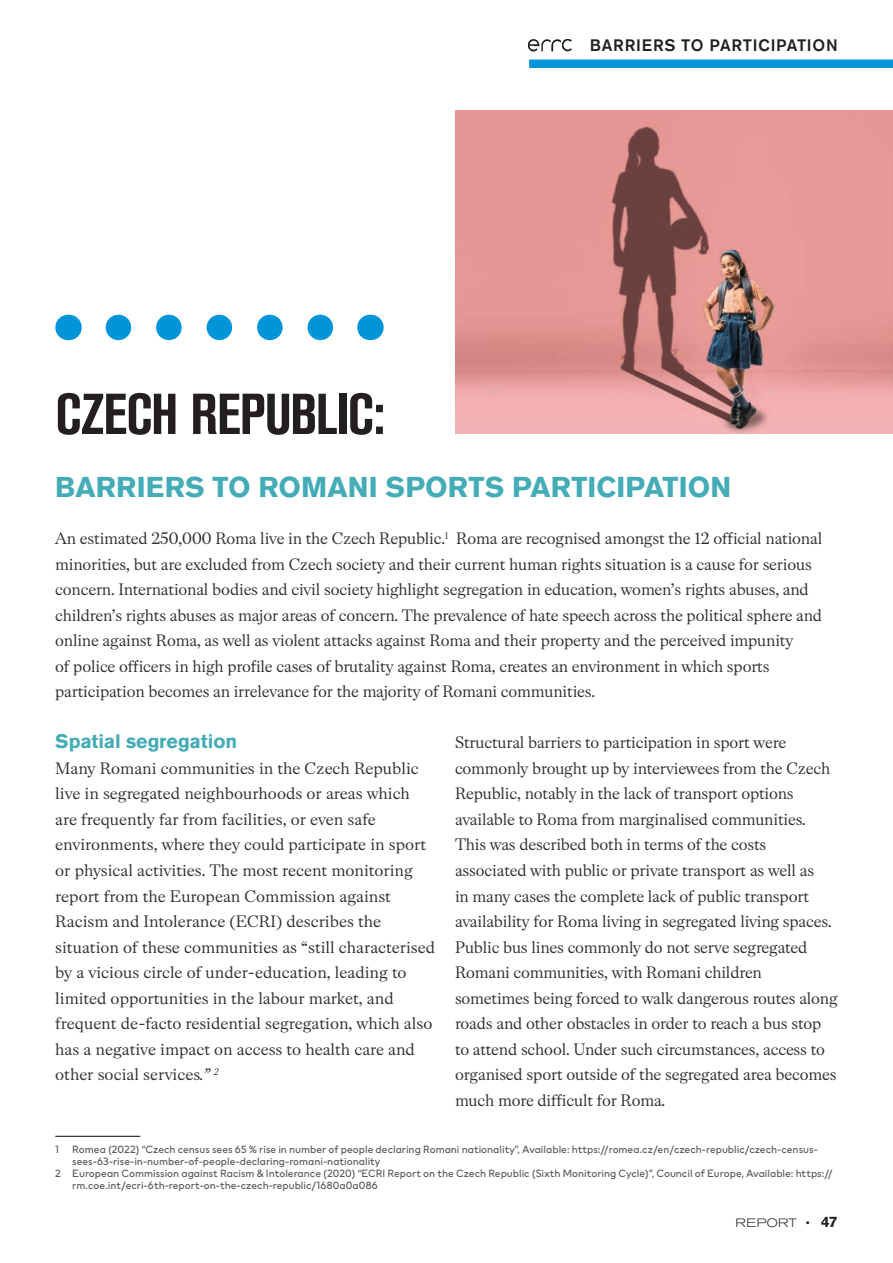
<style>
.page{position:relative;width:893px;height:1263px;background:#fff}
.page>*{position:absolute;margin:0;border:0;box-sizing:border-box;transform-origin:0 0}
.t1{font:700 condensed 57px "Akzidenz Grotesk BE";letter-spacing:-.02em;color:#231f20}
.t2{font:700 28.5px "Akzidenz Grotesk BE";letter-spacing:.005em;color:#44acb6}
.t3{font:700 19.5px "Akzidenz Grotesk BE";letter-spacing:-.005em;color:#44acb6}
.t4{font:16.5px/25.5px "HM Serif";letter-spacing:-.01em;color:#312f30}
.t5{font:500 16.5px "Akzidenz Grotesk BE";letter-spacing:.045em;color:#231f20}
.t6{font:300 expanded 12px "Akzidenz Grotesk BE";letter-spacing:.02em;color:#231f20}
.t7{font:10.5px "HM Sans";color:#57585a}
.s1{font-style:italic}
.s2{font-weight:700;font-stretch:normal;font-size:15px}
</style>
<div class="page">
<hr style="left:55px;top:1136px;width:85px;height:1px;background:#231f20">
<img style="left:455px;top:111px;width:438px;height:323px">
<svg style="left:118px;top:315px;width:216px;height:25px"></svg>
<svg style="left:68px;top:315px;width:1px;height:25px"></svg>
<svg style="left:370px;top:315px;width:1px;height:25px"></svg>
<div style="left:529px;top:60px;width:364px;height:8px;background:#0095d9"></div>
<img style="left:528px;top:39px;width:44px;height:12px">
<h1 class="t1" style="left:55px;top:382px;width:331px">CZECH REPUBLIC:</h1>
<p class="t5" style="left:590px;top:35px;width:249px">BARRIERS TO PARTICIPATION</p>
<h2 class="t2" style="left:55px;top:470px;width:677px">BARRIERS TO ROMANI SPORTS PARTICIPATION</h2>
<p class="t4" style="left:55px;top:525px;width:768px">An estimated 250,000 Roma live in the Czech Republic.<sup>1</sup> Roma are recognised amongst the 12 official national minorities, but are excluded from Czech society and their current human rights situation is a cause for serious concern. International bodies and civil society highlight segregation in education, women’s rights abuses, and children’s rights abuses as major areas of concern. The prevalence of hate speech across the political sphere and online against Roma, as well as violent attacks against Roma and their property and the perceived impunity<br>of police officers in high profile cases of brutality against Roma, creates an environment in which sports participation becomes an irrelevance for the majority of Romani communities.</p>
<p class="t3" style="left:55px;top:730px;width:183px">Spatial segregation</p>
<p class="t4" style="left:55px;top:755px;width:381px">Many Romani communities in the Czech Republic live in segregated neighbourhoods or areas which are frequently far from facilities, or even safe environments, where they could participate in sport or physical activities. The most recent monitoring report from the European Commission against Racism and Intolerance (ECRI) describes the situation of these communities as “still characterised by a vicious circle of under-education, leading to limited opportunities in the labour market, and frequent de-facto residential segregation, which also has a negative impact on access to health care and other social services<span class="s1">.”</span> <sup>2</sup></p>
<p class="t4" style="left:455px;top:729px;width:384px">Structural barriers to participation in sport were commonly brought up by interviewees from the Czech Republic, notably in the lack of transport options available to Roma from marginalised communities.<br>This was described both in terms of the costs associated with public or private transport as well as<br>in many cases the complete lack of public transport availability for Roma living in segregated living spaces.<br>Public bus lines commonly do not serve segregated Romani communities, with Romani children sometimes being forced to walk dangerous routes along roads and other obstacles in order to reach a bus stop to attend school. Under such circumstances, access to organised sport outside of the segregated area becomes much more difficult for Roma.</p>
<p class="t7" style="left:55px;top:1141px;width:764px">1 Romea (2022) “Czech census sees 65 % rise in number of people declaring Romani nationality”, Available: https://romea.cz/en/czech-republic/czech-census-</p>
<p class="t7" style="left:72px;top:1153px;width:310px">sees-63-rise-in-number-of-people-declaring-romani-nationality</p>
<p class="t7" style="left:55px;top:1165px;width:779px">2 European Commission against Racism &amp; Intolerance (2020) “ECRI Report on the Czech Republic (Sixth Monitoring Cycle)”, Council of Europe, Available: https://</p>
<p class="t7" style="left:72px;top:1177px;width:307px">rm.coe.int/ecri-6th-report-on-the-czech-republic/1680a0a086</p>
<p class="t6" style="left:735px;top:1216px;width:104px">REPORT • <span class="s2">47</span></p>
</div>
